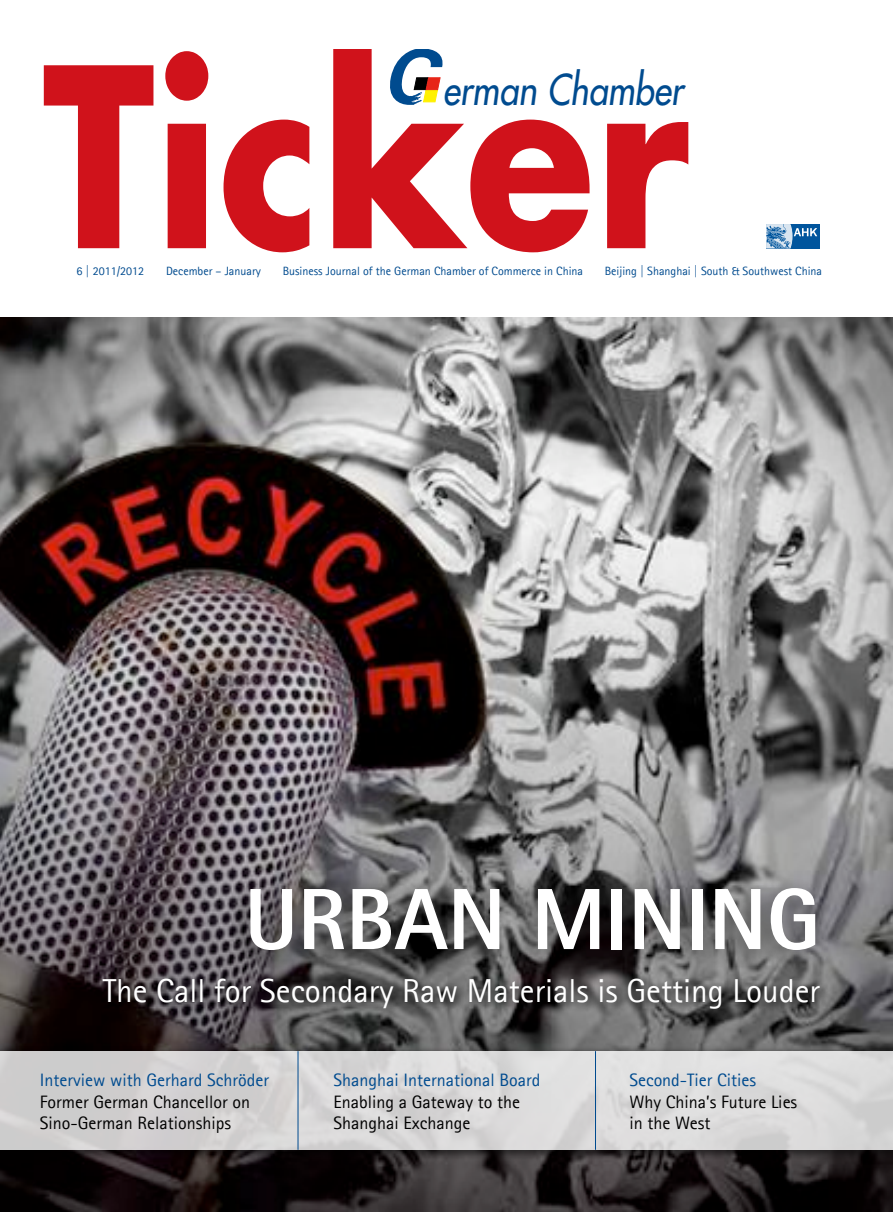
<style>
.page{position:relative;width:893px;height:1212px;background:#fff}
.page>*{position:absolute;margin:0;border:0;box-sizing:border-box;transform-origin:0 0}
.t1{font:700 242.55px "Futura LT";color:#d0121b;scale:.87 1}
.t2{font:800 87px "Agfa Rotis Sans Serif";color:#fff}
.t3{font:italic 41.25px "Futura";color:#004b8f;scale:.84 1}
.t4{font:33.3px "Agfa Rotis Sans Serif";color:#fff}
.t5{font:18px/21.6px "Agfa Rotis Sans Serif";color:#000}
.t6{font:18px "Agfa Rotis Sans Serif";color:#004b8f}
.t7{font:12px "Agfa Rotis Sans Serif";color:#004b8f}
</style>
<div class="page">
<img style="left:0;top:318px;width:892px;height:894px">
<div style="left:0;top:1046px;width:892px;height:115px;background:#000;opacity:.75"></div>
<div style="left:0;top:1051px;width:892px;height:99px;background:#d8d7d7"></div>
<div style="left:222px;top:873px;width:603px;height:98px;background:#000;opacity:.35"></div>
<div style="left:98px;top:973px;width:732px;height:47px;background:#000;opacity:.75"></div>
<hr style="left:298px;top:1051px;width:1px;height:99px;background:#004b8f">
<hr style="left:595px;top:1051px;width:1px;height:99px;background:#004b8f">
<svg style="left:390px;top:49px;width:53px;height:56px"></svg>
<svg style="left:766px;top:224px;width:53px;height:25px"></svg>
<h1 class="t1" style="left:43px;top:-4px;width:746px">Ticker</h1>
<h3 class="t3" style="left:443px;top:63px;width:288px">erman Chamber</h3>
<p class="t7" style="left:77px;top:264px;width:69px">6 | 2011/2012</p>
<p class="t7" style="left:166px;top:264px;width:96px">December – January</p>
<p class="t7" style="left:283px;top:264px;width:302px">Business Journal of the German Chamber of Commerce in China</p>
<p class="t7" style="left:605px;top:264px;width:219px">Beijing | Shanghai | South &amp; Southwest China</p>
<h2 class="t2" style="left:245px;top:864px;width:577px">URBAN MINING</h2>
<h3 class="t4" style="left:103px;top:971px;width:719px">The Call for Secondary Raw Materials is Getting Louder</h3>
<p class="t6" style="left:40px;top:1069px;width:231px">Interview with Gerhard Schröder</p>
<p class="t5" style="left:40px;top:1090px;width:212px">Former German Chancellor on<br>Sino-German Relationships</p>
<p class="t6" style="left:334px;top:1069px;width:208px">Shanghai International Board</p>
<p class="t5" style="left:334px;top:1090px;width:188px">Enabling a Gateway to the<br>Shanghai Exchange</p>
<p class="t6" style="left:629px;top:1069px;width:128px">Second-Tier Cities</p>
<p class="t5" style="left:629px;top:1090px;width:169px">Why China’s Future Lies in the West</p>
</div>
